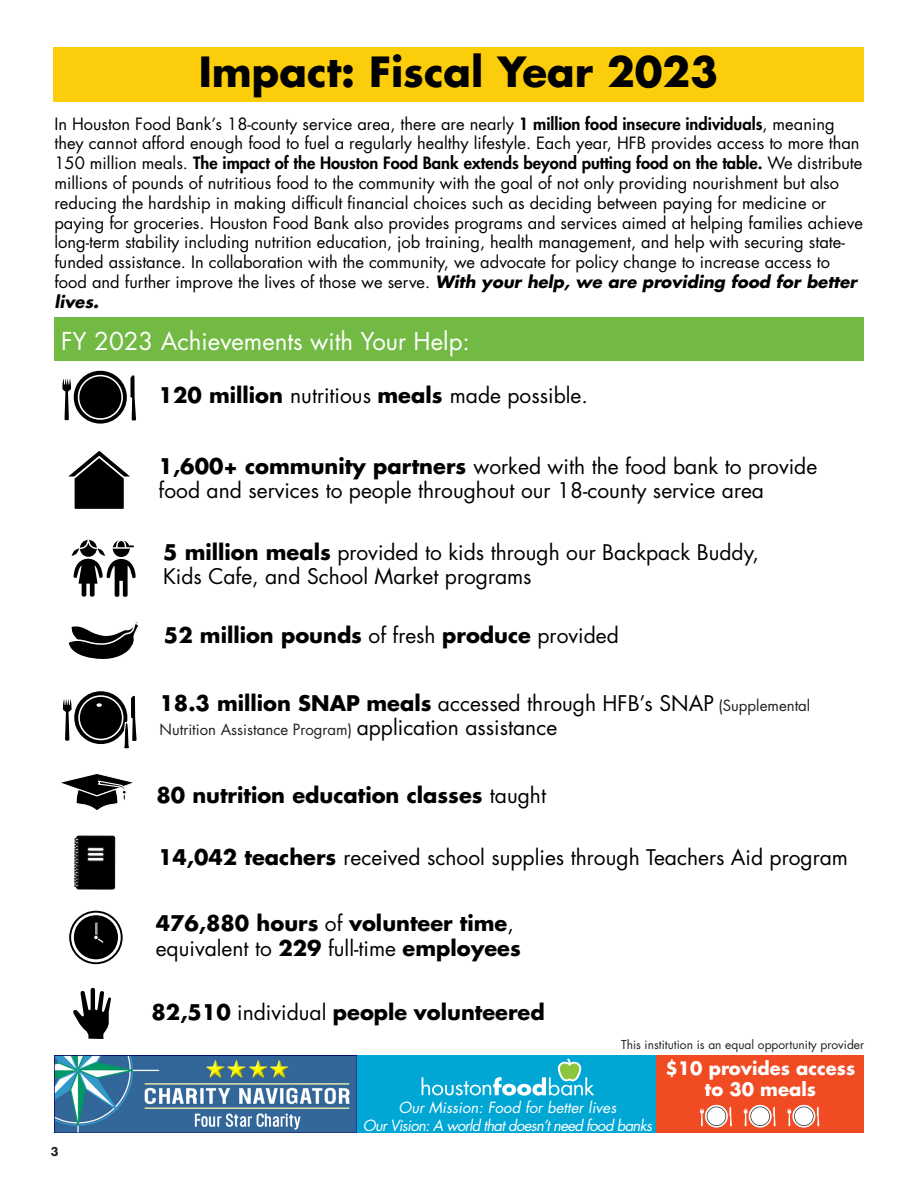
<style>
.page{position:relative;width:918px;height:1188px;background:#fff}
.page>*{position:absolute;margin:0;border:0;box-sizing:border-box;transform-origin:0 0}
.t1{font:700 40.5px "Futura Std";color:#000}
.t2{font:24px "Futura Std";color:#fff}
.t3{font:21px/24.3px "Futura Std";color:#000}
.t4{font:700 21px/25.2px "Futura Std";color:#000}
.t5{font:700 18px/21.6px "Futura Std";color:#fff;text-align:center}
.t6{font:16.5px/19.8px "Futura Std";color:#000}
.t7{font:italic 15px/18px "Futura Std";letter-spacing:-.05em;color:#fff;text-align:center}
.t8{font:15px "Futura Std";color:#231f20}
.t9{font:800 13.5px "Futura PT";color:#231f20}
.t10{font:12px "Futura Std";color:#231f20}
.s1{font-weight:800}
.s2{font-weight:700;font-style:italic}
.s3{font-weight:700}
.s4{font-weight:400}
.s5{font-size:15px;color:#231f20}
.s6{font-size:21px;color:#000}
</style>
<div class="page">
<div style="left:54px;top:47px;width:810px;height:55px;background:#fccd0a"></div>
<div style="left:54px;top:318px;width:810px;height:43px;background:#72ba43"></div>
<svg style="left:68px;top:451px;width:62px;height:58px"></svg>
<svg style="left:74px;top:371px;width:53px;height:53px"></svg>
<svg style="left:78px;top:375px;width:45px;height:45px"></svg>
<div style="left:79px;top:376px;width:42px;height:42px;background:#000;border-radius:50%"></div>
<svg style="left:62px;top:379px;width:9px;height:41px"></svg>
<svg style="left:130px;top:375px;width:6px;height:45px"></svg>
<svg style="left:68px;top:622px;width:70px;height:37px"></svg>
<svg style="left:73px;top:988px;width:38px;height:51px"></svg>
<div style="left:76px;top:836px;width:39px;height:53px;border:1px solid #040503;border-radius:2px"></div>
<svg style="left:61px;top:694px;width:76px;height:193px"></svg>
<div style="left:87px;top:848px;width:17px;height:3px;border:1px solid #231f20;border-radius:2px"></div>
<hr style="left:87px;top:853px;width:17px;height:3px;background:#fff;border-radius:2px">
<div style="left:87px;top:852px;width:17px;height:4px;border:1px solid #231f20;border-radius:2px"></div>
<hr style="left:87px;top:858px;width:17px;height:3px;background:#fff;border-radius:2px">
<div style="left:87px;top:857px;width:17px;height:4px;border:1px solid #231f20;border-radius:2px"></div>
<svg style="left:70px;top:912px;width:52px;height:51px"></svg>
<div style="left:69px;top:911px;width:54px;height:53px;border:2px solid #000;border-radius:50%"></div>
<div style="left:74px;top:915px;width:44px;height:44px;background:#000;border-radius:50%"></div>
<svg style="left:94px;top:922px;width:10px;height:21px"></svg>
<svg style="left:72px;top:539px;width:64px;height:58px"></svg>
<div style="left:356px;top:1055px;width:302px;height:78px;background:#00a6d4"></div>
<img style="left:54px;top:1055px;width:303px;height:78px">
<div style="left:657px;top:1055px;width:207px;height:78px;background:#f04b22"></div>
<svg style="left:705px;top:1105px;width:23px;height:23px"></svg>
<svg style="left:707px;top:1107px;width:19px;height:19px"></svg>
<div style="left:707px;top:1107px;width:19px;height:18px;background:#fff;border-radius:50%"></div>
<svg style="left:700px;top:1108px;width:4px;height:18px"></svg>
<svg style="left:729px;top:1106px;width:3px;height:20px"></svg>
<svg style="left:749px;top:1105px;width:23px;height:23px"></svg>
<svg style="left:750px;top:1107px;width:20px;height:19px"></svg>
<div style="left:751px;top:1107px;width:18px;height:18px;background:#fff;border-radius:50%"></div>
<svg style="left:744px;top:1108px;width:4px;height:18px"></svg>
<svg style="left:773px;top:1106px;width:3px;height:20px"></svg>
<svg style="left:792px;top:1105px;width:23px;height:23px"></svg>
<svg style="left:794px;top:1107px;width:20px;height:19px"></svg>
<div style="left:795px;top:1107px;width:18px;height:18px;background:#fff;border-radius:50%"></div>
<svg style="left:787px;top:1108px;width:4px;height:18px"></svg>
<svg style="left:817px;top:1106px;width:2px;height:20px"></svg>
<svg style="left:422px;top:1058px;width:172px;height:38px"></svg>
<p class="t1" style="left:199px;top:45px;width:521px">Impact: Fiscal Year 2023</p>
<p class="t6" style="left:54px;top:114px;width:810px">In Houston Food Bank’s 18-county service area, there are nearly <span class="s1">1 million food insecure individuals</span>, meaning they cannot afford enough food to fuel a regularly healthy lifestyle. Each year, HFB provides access to more than 150 million meals. <span class="s1">The impact of the Houston Food Bank extends beyond putting food on the table.</span> We distribute millions of pounds of nutritious food to the community with the goal of not only providing nourishment but also reducing the hardship in making difficult financial choices such as deciding between paying for medicine or paying for groceries. Houston Food Bank also provides programs and services aimed at helping families achieve long-term stability including nutrition education, job training, health management, and help with securing state&shy;funded assistance. In collaboration with the community, we advocate for policy change to increase access to food and further improve the lives of those we serve. <span class="s2">With your help, we are providing food for better lives.</span></p>
<p class="t2" style="left:61px;top:326px;width:410px">FY 2023 Achievements with Your Help:</p>
<p class="t3" style="left:159px;top:383px;width:431px"><span class="s3">120 million</span> nutritious <span class="s3">meals</span> made possible.</p>
<p class="t3" style="left:159px;top:454px;width:660px"><span class="s3">1,600+ community partners</span> worked with the food bank to provide food and services to people throughout our 18-county service area</p>
<p class="t3" style="left:163px;top:541px;width:597px;line-height:23.7px"><span class="s3">5 million meals</span> provided to kids through our Backpack Buddy,<br>Kids Cafe, and School Market programs</p>
<p class="t4" style="left:164px;top:622px;width:456px">52 million pounds <span class="s4">of fresh</span> produce <span class="s4">provided</span></p>
<p class="t3" style="left:160px;top:691px;width:652px"><span class="s3">18.3 million SNAP meals</span> accessed through HFB’s SNAP <span class="s5">(Supplemental</span></p>
<p class="t8" style="left:160px;top:720px;width:399px">Nutrition Assistance Program) <span class="s6">application assistance</span></p>
<p class="t4" style="left:156px;top:782px;width:391px">80 nutrition education classes <span class="s4">taught</span></p>
<p class="t3" style="left:158px;top:845px;width:691px"><span class="s3">14,042 teachers</span> received school supplies through Teachers Aid program</p>
<p class="t4" style="left:156px;top:910px;width:367px">476,880 hours <span class="s4">of</span> volunteer time<span class="s4">, equivalent to</span> 229 <span class="s4">full-time</span> employees</p>
<p class="t4" style="left:152px;top:999px;width:395px">82,510 <span class="s4">individual</span> people volunteered</p>
<p class="t10" style="left:621px;top:1037px;width:245px">This institution is an equal opportunity provider</p>
<p class="t5" style="left:666px;top:1057px;width:191px">$10 provides access to 30 meals</p>
<p class="t9" style="left:51px;top:1143px;width:10px">3</p>
<p class="t7" style="left:363px;top:1098px;width:291px">Our Mission: Food for better lives<br>Our Vision: A world that doesn’t need food banks</p>
</div>
